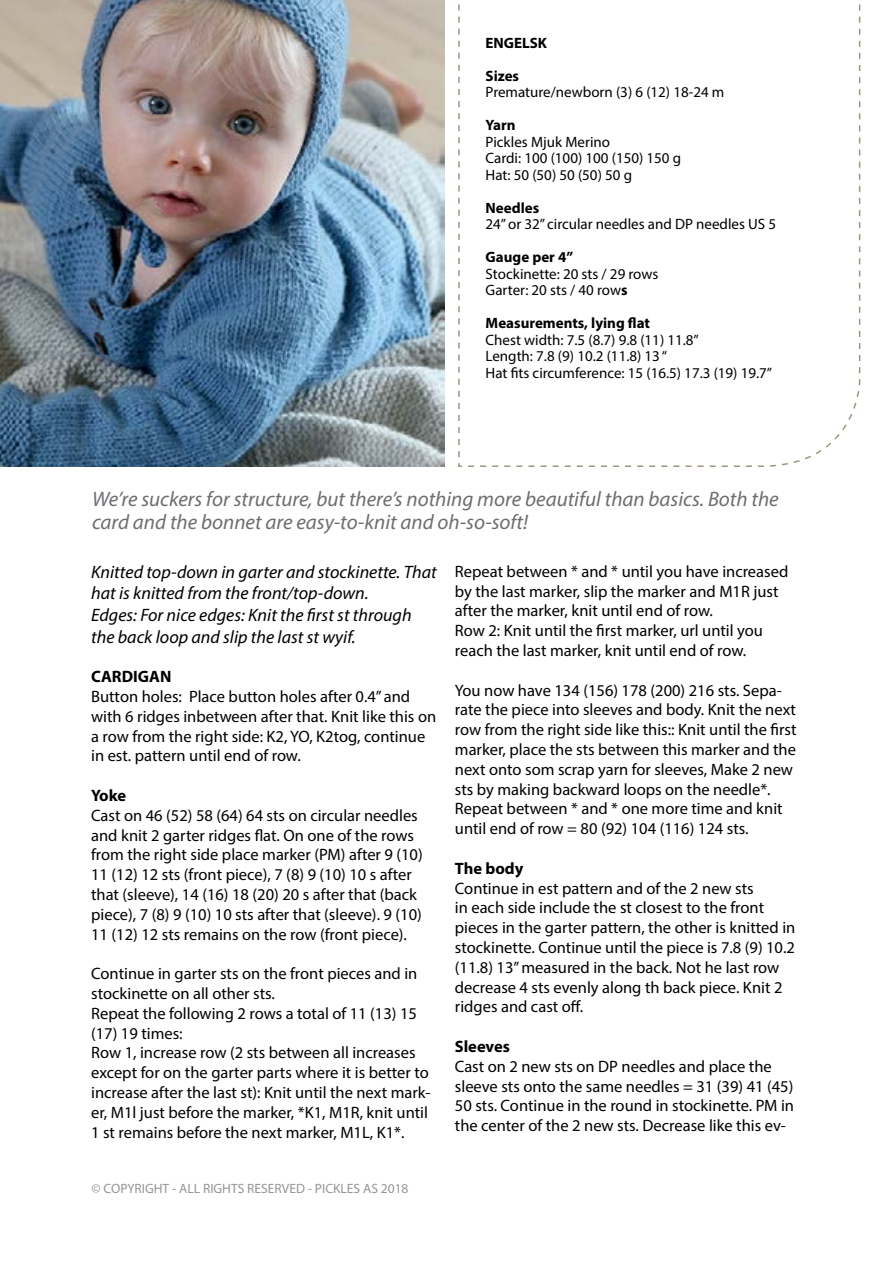
<style>
.page{position:relative;width:893px;height:1263px;background:#fff}
.page>*{position:absolute;margin:0;border:0;box-sizing:border-box;transform-origin:0 0}
.t1{font:italic 21px/22.5px "Myriad Pro";color:#6d6e71}
.t2{font:italic 18px/21.6px "Myriad Pro";color:#000}
.t3{font:16.5px/19.8px "Myriad Pro";color:#000}
.t4{font:700 16.5px "Myriad Pro";color:#000}
.t5{font:15px/16.5px "Myriad Pro";color:#000}
.t6{font:700 15px "Myriad Pro";color:#000}
.t7{font:13.5px "Myriad Pro";color:#939598}
.s1{font-weight:700}
</style>
<div class="page">
<svg style="left:458px;top:4px;width:403px;height:463px"></svg>
<img style="left:0;top:0;width:444px;height:467px">
<p class="t6" style="left:486px;top:33px;width:63px">ENGELSK</p>
<p class="t6" style="left:486px;top:66px;width:35px">Sizes</p>
<p class="t5" style="left:486px;top:84px;width:240px">Premature/newborn (3) 6 (12) 18-24 m</p>
<p class="t6" style="left:486px;top:115px;width:32px">Yarn</p>
<p class="t5" style="left:486px;top:133px;width:197px">Pickles Mjuk Merino<br>Cardi: 100 (100) 100 (150) 150 g<br>Hat: 50 (50) 50 (50) 50 g</p>
<p class="t6" style="left:486px;top:198px;width:55px">Needles</p>
<p class="t5" style="left:486px;top:216px;width:292px">24” or 32” circular needles and DP needles US 5</p>
<p class="t6" style="left:486px;top:247px;width:89px">Gauge per 4”</p>
<p class="t5" style="left:486px;top:265px;width:174px">Stockinette: 20 sts / 29 rows<br>Garter: 20 sts / 40 row<span class="s1">s</span></p>
<p class="t6" style="left:486px;top:313px;width:166px">Measurements, lying flat</p>
<p class="t5" style="left:486px;top:331px;width:288px">Chest width: 7.5 (8.7) 9.8 (11) 11.8”<br>Length: 7.8 (9) 10.2 (11.8) 13 “<br>Hat fits circumference: 15 (16.5) 17.3 (19) 19.7”</p>
<p class="t1" style="left:92px;top:488px;width:688px">We’re suckers for structure, but there’s nothing more beautiful than basics. Both the card and the bonnet are easy-to-knit and oh-so-soft!</p>
<p class="t2" style="left:91px;top:561px;width:347px">Knitted top-down in garter and stockinette. That hat is knitted from the front/top-down.<br>Edges: For nice edges: Knit the first st through the back loop and slip the last st wyif.</p>
<p class="t4" style="left:91px;top:666px;width:82px">CARDIGAN</p>
<p class="t3" style="left:91px;top:686px;width:347px">Button holes: Place button holes after 0.4” and with 6 ridges inbetween after that. Knit like this on a row from the right side: K2, YO, K2tog, continue in est. pattern until end of row.</p>
<p class="t4" style="left:91px;top:785px;width:37px">Yoke</p>
<p class="t3" style="left:91px;top:805px;width:333px">Cast on 46 (52) 58 (64) 64 sts on circular needles and knit 2 garter ridges flat. On one of the rows from the right side place marker (PM) after 9 (10)<br>11 (12) 12 sts (front piece), 7 (8) 9 (10) 10 s after that (sleeve), 14 (16) 18 (20) 20 s after that (back piece), 7 (8) 9 (10) 10 sts after that (sleeve). 9 (10)<br>11 (12) 12 sts remains on the row (front piece).</p>
<p class="t3" style="left:91px;top:963px;width:341px">Continue in garter sts on the front pieces and in stockinette on all other sts.<br>Repeat the following 2 rows a total of 11 (13) 15 (17) 19 times:<br>Row 1, increase row (2 sts between all increases except for on the garter parts where it is better to increase after the last st): Knit until the next mark&shy;er, M1l just before the marker, *K1, M1R, knit until 1 st remains before the next marker, M1L, K1*.</p>
<p class="t7" style="left:92px;top:1180px;width:319px">© COPYRIGHT - ALL RIGHTS RESERVED - PICKLES AS 2018</p>
<p class="t3" style="left:455px;top:561px;width:335px">Repeat between * and * until you have increased by the last marker, slip the marker and M1R just after the marker, knit until end of row.<br>Row 2: Knit until the first marker, url until you reach the last marker, knit until end of row.</p>
<p class="t3" style="left:455px;top:680px;width:343px">You now have 134 (156) 178 (200) 216 sts. Sepa&shy;rate the piece into sleeves and body. Knit the next row from the right side like this:: Knit until the first marker, place the sts between this marker and the next onto som scrap yarn for sleeves, Make 2 new sts by making backward loops on the needle*.<br>Repeat between * and * one more time and knit until end of row = 80 (92) 104 (116) 124 sts.</p>
<p class="t4" style="left:455px;top:857px;width:70px">The body</p>
<p class="t3" style="left:455px;top:878px;width:342px">Continue in est pattern and of the 2 new sts<br>in each side include the st closest to the front pieces in the garter pattern, the other is knitted in stockinette. Continue until the piece is 7.8 (9) 10.2 (11.8) 13” measured in the back. Not he last row decrease 4 sts evenly along th back piece. Knit 2 ridges and cast off.</p>
<p class="t4" style="left:455px;top:1036px;width:57px">Sleeves</p>
<p class="t3" style="left:455px;top:1056px;width:341px">Cast on 2 new sts on DP needles and place the sleeve sts onto the same needles = 31 (39) 41 (45)<br>50 sts. Continue in the round in stockinette. PM in the center of the 2 new sts. Decrease like this ev-</p>
</div>
